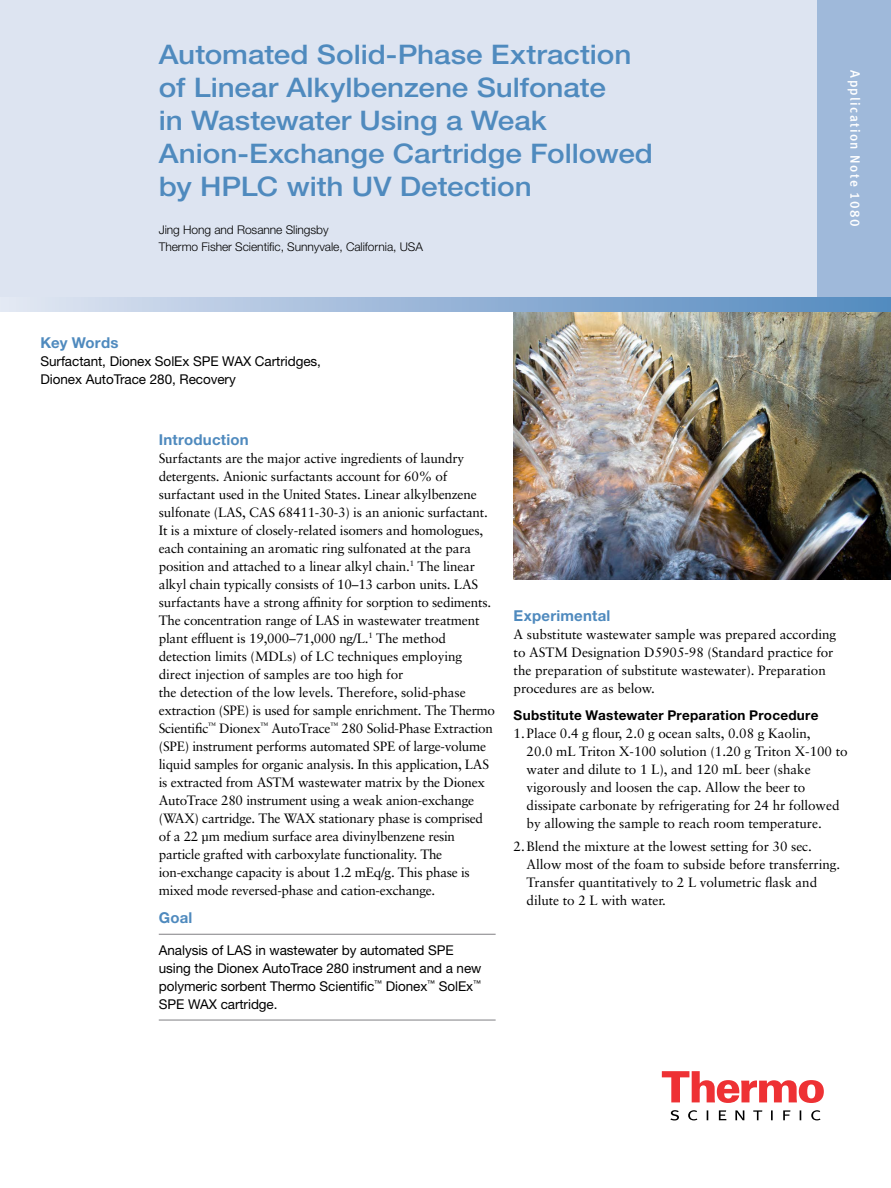
<style>
.page{position:relative;width:891px;height:1188px;background:#fff}
.page>*{position:absolute;margin:0;border:0;box-sizing:border-box;transform-origin:0 0}
.t1{font:500 27px/33px "Helvetica Neue LT Std";letter-spacing:-.005em;color:#4f8abe;scale:1.1 1}
.t2{font:700 15px "Helvetica Neue LT Std";letter-spacing:.015em;color:#4f8abe}
.t3{font:13.5px/18px "Sabon";letter-spacing:-.015em;color:#000}
.t4{font:13.5px/18px "Helvetica Neue LT Std";letter-spacing:-.005em;color:#000}
.t5{font:700 13.5px "Helvetica Neue LT Std";letter-spacing:.02em;color:#000}
.t6{font:13.5px "Meta Medium LF";letter-spacing:.1em;color:#fff}
.t7{font:300 12px/16.5px "Helvetica Neue LT Std";letter-spacing:-.005em;color:#000}
</style>
<div class="page">
<div style="left:0;top:0;width:891px;height:303px;background:#dde4f1"></div>
<div style="left:817px;top:0;width:74px;height:303px;background:#9fb9da"></div>
<svg style="left:0;top:297px;width:891px;height:15px;background:#98b6d8"></svg>
<svg style="left:662px;top:1071px;width:162px;height:32px"></svg>
<svg style="left:670px;top:1110px;width:151px;height:10px"></svg>
<hr style="left:159px;top:934px;width:337px;height:1px;background:#807f83">
<hr style="left:159px;top:1020px;width:337px;height:1px;background:#807f83">
<img style="left:514px;top:312px;width:377px;height:267px">
<h1 class="t1" style="left:159px;top:38px;width:451px">Automated Solid-Phase Extraction of Linear Alkylbenzene Sulfonate<br>in Wastewater Using a Weak<br>Anion-Exchange Cartridge Followed by HPLC with UV Detection</h1>
<p class="t7" style="left:159px;top:221px;width:266px">Jing Hong and Rosanne Slingsby<br>Thermo Fisher Scientific, Sunnyvale, California, USA</p>
<p class="t2" style="left:40px;top:334px;width:80px">Key Words</p>
<p class="t4" style="left:40px;top:352px;width:282px">Surfactant, Dionex SolEx SPE WAX Cartridges,<br>Dionex AutoTrace 280, Recovery</p>
<p class="t6" style="left:863px;top:70px;width:158px;rotate:90deg">Application Note 1080</p>
<p class="t2" style="left:159px;top:430px;width:92px">Introduction</p>
<p class="t3" style="left:159px;top:449px;width:338px">Surfactants are the major active ingredients of laundry detergents. Anionic surfactants account for 60% of surfactant used in the United States. Linear alkylbenzene sulfonate (LAS, CAS 68411-30-3) is an anionic surfactant.<br>It is a mixture of closely-related isomers and homologues, each containing an aromatic ring sulfonated at the para position and attached to a linear alkyl chain.<sup>1</sup> The linear alkyl chain typically consists of 10–13 carbon units. LAS surfactants have a strong affinity for sorption to sediments.<br>The concentration range of LAS in wastewater treatment plant effluent is 19,000–71,000 ng/L.<sup>1</sup> The method detection limits (MDLs) of LC techniques employing direct injection of samples are too high for<br>the detection of the low levels. Therefore, solid-phase extraction (SPE) is used for sample enrichment. The Thermo Scientific<sup>™</sup> Dionex<sup>™</sup> AutoTrace<sup>™</sup> 280 Solid-Phase Extraction (SPE) instrument performs automated SPE of large-volume liquid samples for organic analysis. In this application, LAS is extracted from ASTM wastewater matrix by the Dionex AutoTrace 280 instrument using a weak anion-exchange (WAX) cartridge. The WAX stationary phase is comprised of a 22 µm medium surface area divinylbenzene resin particle grafted with carboxylate functionality. The ion-exchange capacity is about 1.2 mEq/g. This phase is mixed mode reversed-phase and cation-exchange.</p>
<p class="t2" style="left:159px;top:909px;width:35px">Goal</p>
<p class="t4" style="left:159px;top:941px;width:324px">Analysis of LAS in wastewater by automated SPE using the Dionex AutoTrace 280 instrument and a new polymeric sorbent Thermo Scientific<sup>™</sup> Dionex<sup>™</sup> SolEx<sup>™ </sup>SPE WAX cartridge.</p>
<p class="t2" style="left:514px;top:607px;width:98px">Experimental</p>
<p class="t3" style="left:514px;top:626px;width:324px">A substitute wastewater sample was prepared according to ASTM Designation D5905-98 (Standard practice for the preparation of substitute wastewater). Preparation procedures are as below.</p>
<p class="t5" style="left:514px;top:707px;width:306px">Substitute Wastewater Preparation Procedure</p>
<p class="t3" style="left:527px;top:725px;width:323px;text-indent:-13px">1.Place 0.4 g flour, 2.0 g ocean salts, 0.08 g Kaolin,<br>20.0 mL Triton X-100 solution (1.20 g Triton X-100 to water and dilute to 1 L), and 120 mL beer (shake vigorously and loosen the cap. Allow the beer to dissipate carbonate by refrigerating for 24 hr followed by allowing the sample to reach room temperature.</p>
<p class="t3" style="left:527px;top:837px;width:315px;text-indent:-13px">2.Blend the mixture at the lowest setting for 30 sec.<br>Allow most of the foam to subside before transferring.<br>Transfer quantitatively to 2 L volumetric flask and dilute to 2 L with water.</p>
</div>
